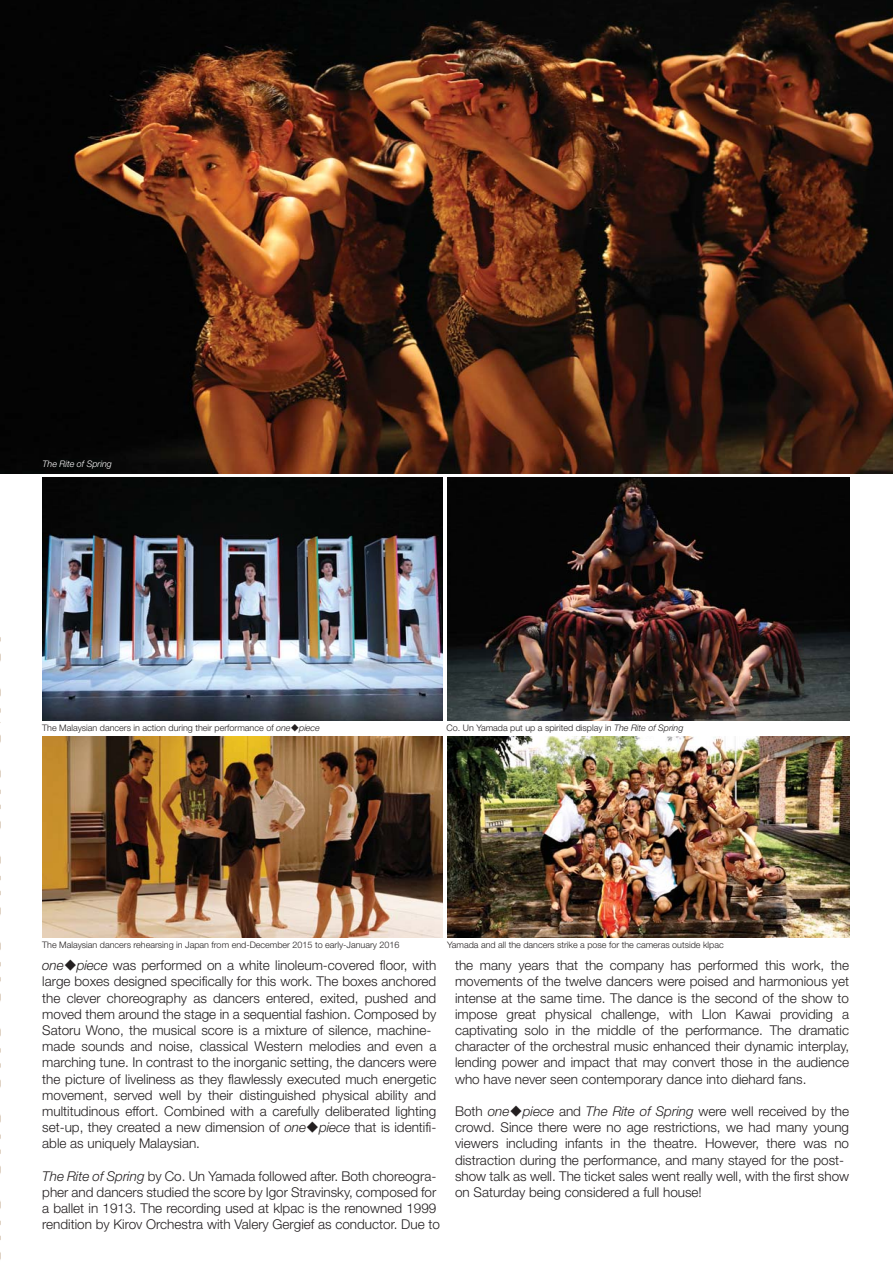
<style>
.page{position:relative;width:893px;height:1263px;background:#fff}
.page>*{position:absolute;margin:0;border:0;box-sizing:border-box;transform-origin:0 0}
.t1{font:300 13.5px/16.2px "Helvetica Neue";color:#231f20}
.t2{font:300 9px "Helvetica Neue";color:#231f20}
.t3{font:italic 300 9px "Helvetica Neue";color:#fff}
.s1{font-style:italic}
</style>
<div class="page">
<svg style="left:0;top:637px;width:1px;height:623px"></svg>
<img style="left:447px;top:477px;width:402px;height:243px">
<img style="left:447px;top:737px;width:402px;height:201px">
<img style="left:42px;top:477px;width:401px;height:243px">
<img style="left:42px;top:737px;width:401px;height:201px">
<img style="left:0;top:0;width:893px;height:473px">
<p class="t3" style="left:43px;top:460px;width:71px">The Rite of Spring</p>
<p class="t2" style="left:42px;top:724px;width:279px">The Malaysian dancers in action during their performance of <span class="s1">one piece</span></p>
<p class="t2" style="left:446px;top:724px;width:238px">Co. Un Yamada put up a spirited display in <span class="s1">The Rite of Spring</span></p>
<p class="t2" style="left:42px;top:942px;width:359px">The Malaysian dancers rehearsing in Japan from end-December 2015 to early-January 2016</p>
<p class="t2" style="left:447px;top:942px;width:278px">Yamada and all the dancers strike a pose for the cameras outside klpac</p>
<p class="t1" style="left:42px;top:958px;width:396px"><span class="s1">one piece</span> was performed on a white linoleum-covered floor, with large boxes designed specifically for this work. The boxes anchored the clever choreography as dancers entered, exited, pushed and moved them around the stage in a sequential fashion. Composed by Satoru Wono, the musical score is a mixture of silence, machine&shy;made sounds and noise, classical Western melodies and even a marching tune. In contrast to the inorganic setting, the dancers were the picture of liveliness as they flawlessly executed much energetic movement, served well by their distinguished physical ability and multitudinous effort. Combined with a carefully deliberated lighting set-up, they created a new dimension of <span class="s1">one piece</span> that is identifi&shy;able as uniquely Malaysian.</p>
<p class="t1" style="left:42px;top:1169px;width:399px"><span class="s1">The Rite of Spring</span> by Co. Un Yamada followed after. Both choreogra&shy;pher and dancers studied the score by Igor Stravinsky, composed for a ballet in 1913. The recording used at klpac is the renowned 1999 rendition by Kirov Orchestra with Valery Gergief as conductor. Due to</p>
<p class="t1" style="left:455px;top:958px;width:396px;text-align:justify">the many years that the company has performed this work, the movements of the twelve dancers were poised and harmonious yet intense at the same time. The dance is the second of the show to impose great physical challenge, with Llon Kawai providing a captivating solo in the middle of the performance. The dramatic character of the orchestral music enhanced their dynamic interplay, lending power and impact that may convert those in the audience who have never seen contemporary dance into diehard fans.</p>
<p class="t1" style="left:455px;top:1104px;width:396px">Both <span class="s1">one piece</span> and <span class="s1">The Rite of Spring</span> were well received by the crowd. Since there were no age restrictions, we had many young viewers including infants in the theatre. However, there was no distraction during the performance, and many stayed for the post&shy;show talk as well. The ticket sales went really well, with the first show on Saturday being considered a full house!</p>
</div>
